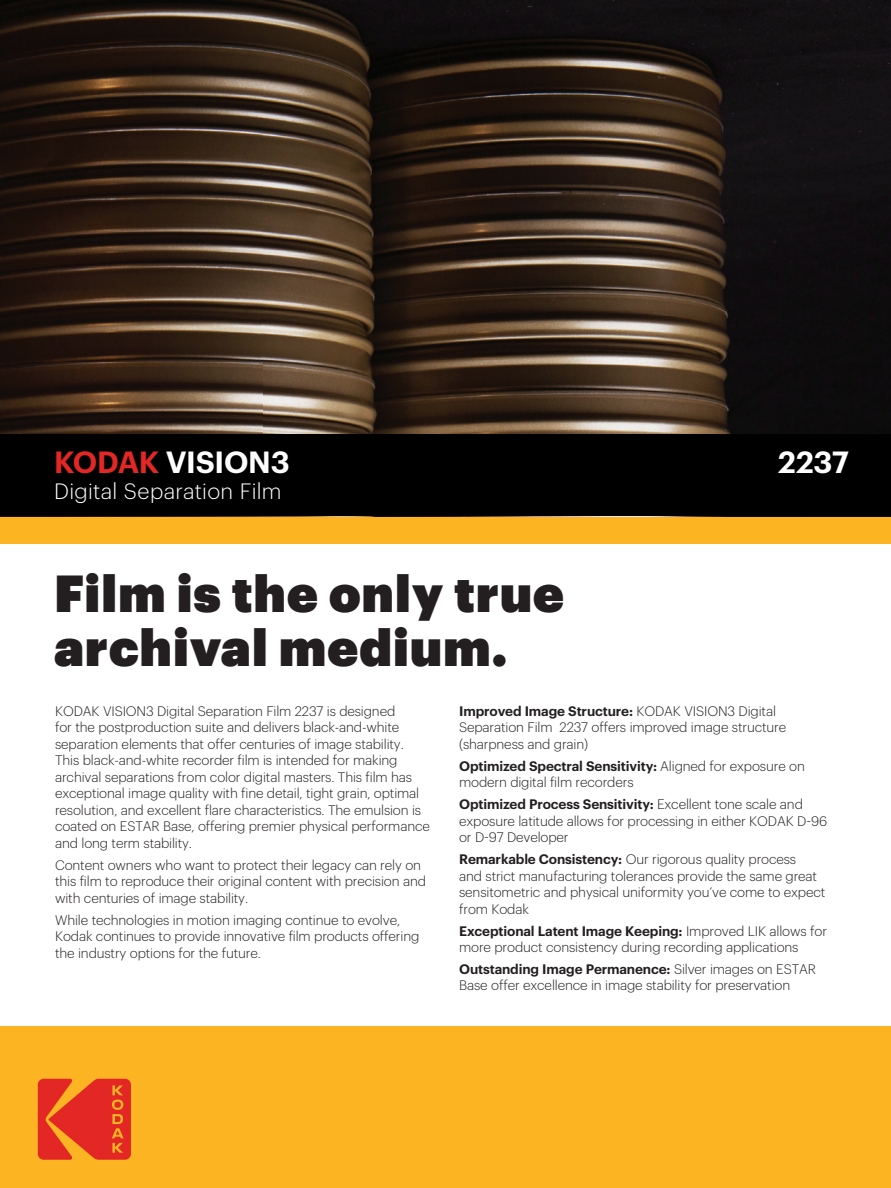
<style>
.page{position:relative;width:891px;height:1188px;background:#fff}
.page>*{position:absolute;margin:0;border:0;box-sizing:border-box;transform-origin:0 0}
.t1{font:51px/54px "Graphik Super";letter-spacing:.025em;color:#231f20}
.t2{font:600 30px "Graphik";letter-spacing:-.01em;color:#fff}
.t3{font:300 21.75px "Graphik";letter-spacing:.015em;color:#fff}
.t4{font:300 13.5px/16.5px "Graphik";letter-spacing:-.01em;color:#231f20}
.s1{color:#e22725}
.s2{font-weight:600}
</style>
<div class="page">
<img style="left:0;top:0;width:891px;height:517px">
<div style="left:0;top:434px;width:891px;height:82px;background:#000001"></div>
<div style="left:0;top:517px;width:891px;height:27px;background:#fcb423"></div>
<div style="left:0;top:1026px;width:891px;height:162px;background:#fcb423"></div>
<svg style="left:38px;top:1079px;width:93px;height:81px"></svg>
<h2 class="t2" style="left:54px;top:439px;width:237px"><span class="s1">KODAK</span> VISION3</h2>
<h3 class="t3" style="left:54px;top:475px;width:229px">Digital Separation Film</h3>
<h2 class="t2" style="left:778px;top:439px;width:72px">2237</h2>
<h1 class="t1" style="left:54px;top:562px;width:511px">Film is the only true archival medium.</h1>
<p class="t4" style="left:55px;top:702px;width:376px">KODAK VISION3 Digital Separation Film 2237 is designed<br>for the postproduction suite and delivers black-and-white separation elements that offer centuries of image stability.<br>This black-and-white recorder film is intended for making archival separations from color digital masters. This film has exceptional image quality with fine detail, tight grain, optimal resolution, and excellent flare characteristics. The emulsion is coated on ESTAR Base, offering premier physical performance and long term stability.</p>
<p class="t4" style="left:55px;top:856px;width:373px">Content owners who want to protect their legacy can rely on this film to reproduce their original content with precision and with centuries of image stability.</p>
<p class="t4" style="left:55px;top:911px;width:366px">While technologies in motion imaging continue to evolve,<br>Kodak continues to provide innovative film products offering the industry options for the future.</p>
<p class="t4" style="left:459px;top:702px;width:329px"><span class="s2">Improved Image Structure:</span> KODAK VISION3 Digital<br>Separation Film 2237 offers improved image structure (sharpness and grain)</p>
<p class="t4" style="left:459px;top:757px;width:347px"><span class="s2">Optimized Spectral Sensitivity:</span> Aligned for exposure on modern digital film recorders</p>
<p class="t4" style="left:459px;top:795px;width:370px"><span class="s2">Optimized Process Sensitivity:</span> Excellent tone scale and exposure latitude allows for processing in either KODAK D-96 or D-97 Developer</p>
<p class="t4" style="left:459px;top:850px;width:368px"><span class="s2">Remarkable Consistency:</span> Our rigorous quality process<br>and strict manufacturing tolerances provide the same great sensitometric and physical uniformity you’ve come to expect from Kodak</p>
<p class="t4" style="left:459px;top:921px;width:369px"><span class="s2">Exceptional Latent Image Keeping:</span> Improved LIK allows for more product consistency during recording applications</p>
<p class="t4" style="left:459px;top:960px;width:358px"><span class="s2">Outstanding Image Permanence:</span> Silver images on ESTAR<br>Base offer excellence in image stability for preservation</p>
</div>
